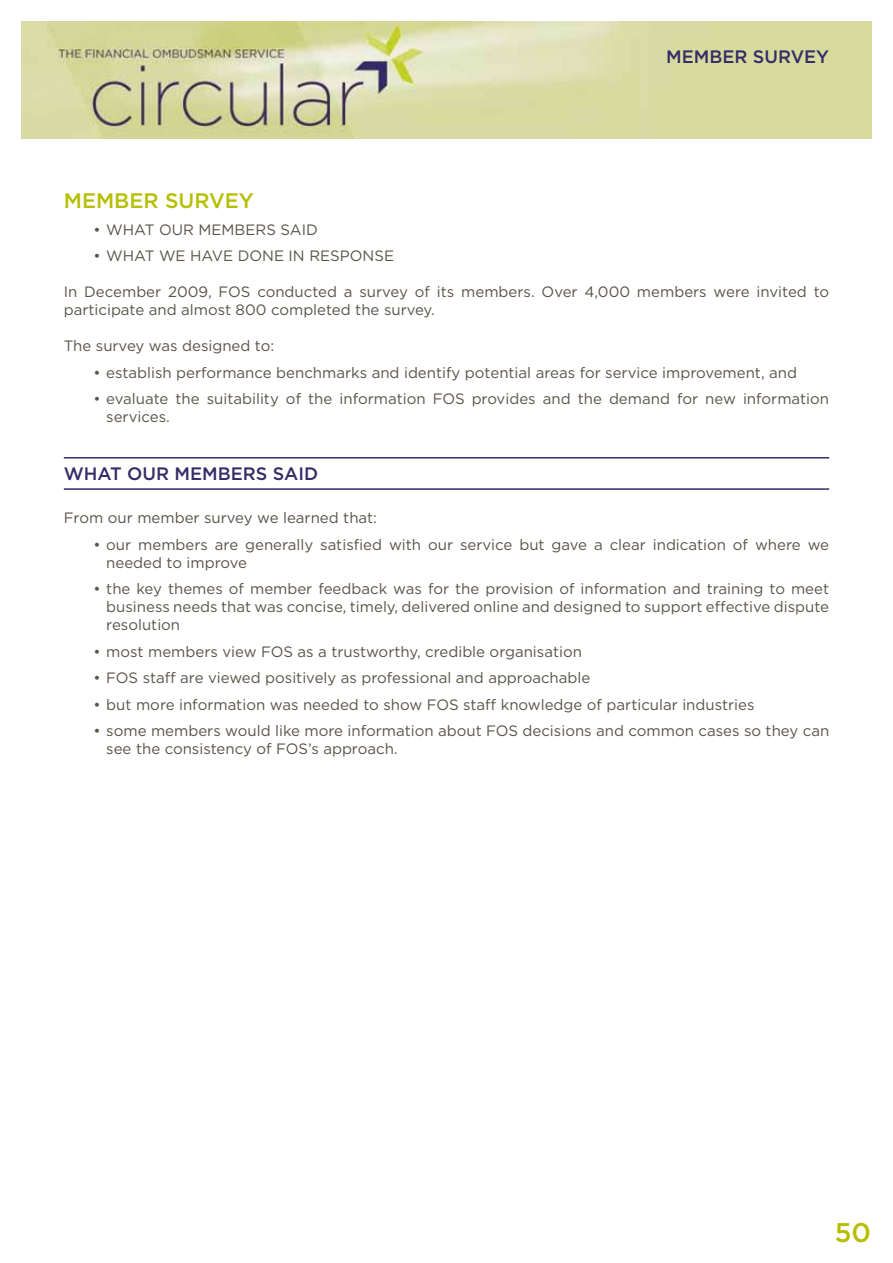
<style>
.page{position:relative;width:893px;height:1263px;background:#fff}
.page>*{position:absolute;margin:0;border:0;box-sizing:border-box;transform-origin:0 0}
.t1{font:500 27px "Gotham";color:#b5bf00}
.t2{font:500 21px "Gotham";color:#b5bf00}
.t3{font:500 18px "Gotham";color:#352b67}
.t4{font:15px/18px "Gotham";color:#59534a}
</style>
<div class="page">
<img style="left:21px;top:21px;width:851px;height:117px">
<hr style="left:64px;top:457px;width:765px;height:1px;background:#352b67">
<hr style="left:64px;top:488px;width:765px;height:2px;background:#352b67">
<p class="t3" style="left:666px;top:45px;width:165px">MEM BER SURVEY</p>
<h2 class="t2" style="left:64px;top:187px;width:192px">MEM BER SURVEY</h2>
<p class="t4" style="left:94px;top:220px;width:117px">• What our mem</p>
<p class="t4" style="left:235px;top:220px;width:22px">bers</p>
<p class="t4" style="left:280px;top:220px;width:10px">said</p>
<p class="t4" style="left:94px;top:247px;width:157px">• What we have done</p>
<p class="t4" style="left:289px;top:247px;width:33px">in response</p>
<p class="t4" style="left:64px;top:283px;width:767px">In December 2009, FOS conducted a survey of its members. Over 4,000 members were invited to participate and almost 800 completed the survey.</p>
<p class="t4" style="left:64px;top:337px;width:212px">The survey was designed to:</p>
<p class="t4" style="left:94px;top:363px;width:705px">• establish performance benchmarks and identify potential areas for service improvement, and</p>
<p class="t4" style="left:106px;top:390px;width:724px;text-indent:-13px">• evaluate the suitability of the information FOS provides and the demand for new information services.</p>
<p class="t3" style="left:64px;top:462px;width:16px">WHAT</p>
<p class="t3" style="left:127px;top:462px;width:15px">OUR</p>
<p class="t3" style="left:175px;top:462px;width:15px">MEM</p>
<p class="t3" style="left:218px;top:462px;width:26px">BERS</p>
<p class="t3" style="left:273px;top:462px;width:47px">SAI D</p>
<p class="t4" style="left:64px;top:509px;width:315px">From our member survey we learned that:</p>
<p class="t4" style="left:106px;top:535px;width:724px;text-indent:-13px">• our members are generally satisfied with our service but gave a clear indication of where we needed to improve</p>
<p class="t4" style="left:106px;top:580px;width:724px;text-align:justify;text-indent:-13px">• the key themes of member feedback was for the provision of information and training to meet business needs that was concise, timely, delivered online and designed to support effective dispute resolution</p>
<p class="t4" style="left:94px;top:642px;width:490px">• most members view FOS as a trustworthy, credible organisation</p>
<p class="t4" style="left:94px;top:669px;width:498px">• FOS staff are viewed positively as professional and approachable</p>
<p class="t4" style="left:94px;top:695px;width:662px">• but more information was needed to show FOS staff knowledge of particular industries</p>
<p class="t4" style="left:106px;top:722px;width:724px;text-indent:-13px">• some members would like more information about FOS decisions and common cases so they can see the consistency of FOS’s approach.</p>
<h1 class="t1" style="left:835px;top:1215px;width:38px">50</h1>
</div>
